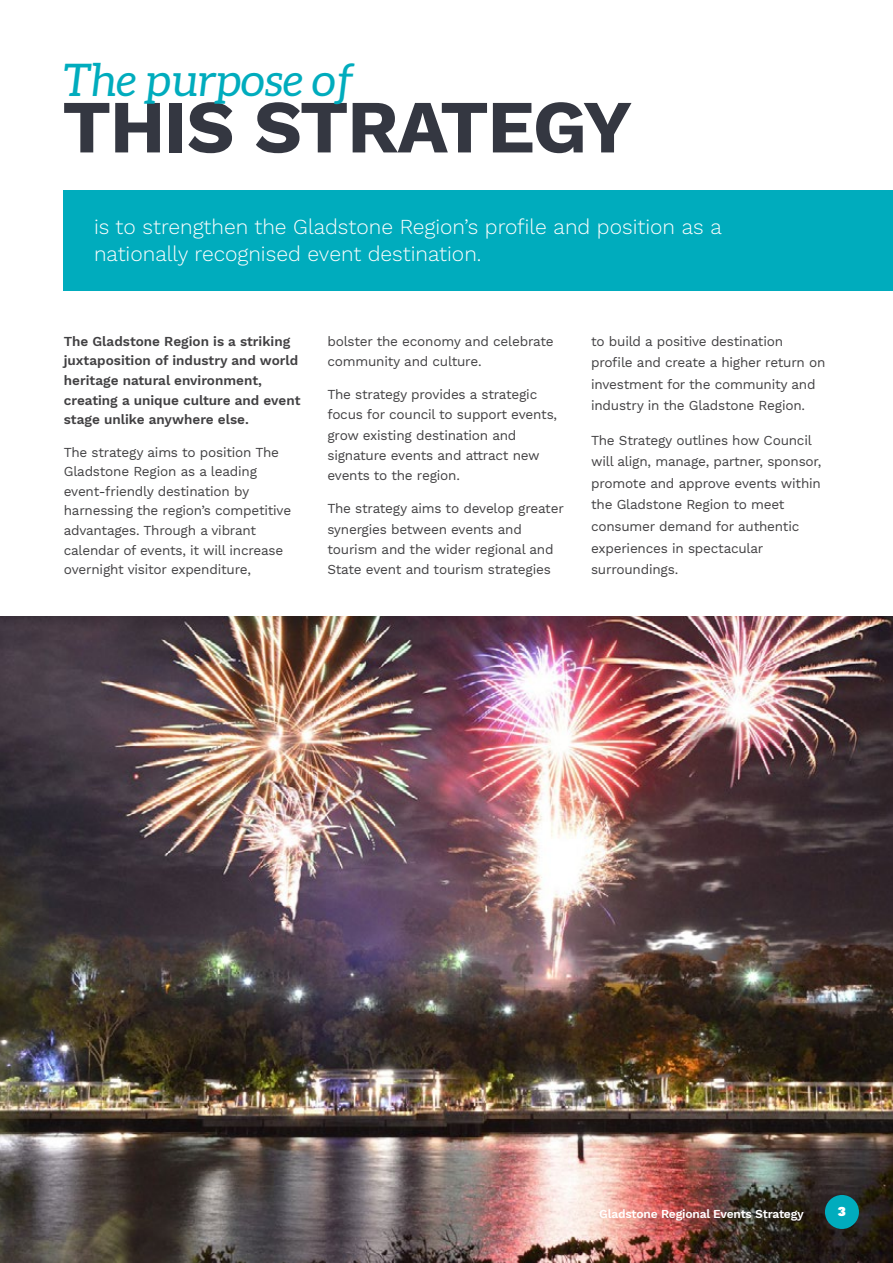
<style>
.page{position:relative;width:893px;height:1263px;background:#fff}
.page>*{position:absolute;margin:0;border:0;box-sizing:border-box;transform-origin:0 0}
.t1{font:700 75px "Work Sans";letter-spacing:-.02em;color:#343741}
.t2{font:italic 45px "Aleo";color:#00acbd}
.t3{font:300 21px/27px "Work Sans";color:#fff}
.t4{font:13.5px/21.6px "Work Sans";letter-spacing:-.015em;color:#414042}
.t5{font:600 13.5px/19.6px "Work Sans";color:#414042}
.t6{font:900 13.5px "Work Sans";color:#fff}
.t7{font:600 12px "Work Sans";letter-spacing:-.015em;color:#fff}
</style>
<div class="page">
<img style="left:0;top:617px;width:893px;height:646px">
<div style="left:64px;top:190px;width:829px;height:100px;background:#00acbd"></div>
<div style="left:825px;top:1195px;width:34px;height:34px;background:#00acbd;border-radius:50%"></div>
<h2 class="t2" style="left:64px;top:55px;width:291px">The purpose of</h2>
<h1 class="t1" style="left:62px;top:83px;width:571px">THIS STRATEGY</h1>
<h3 class="t3" style="left:94px;top:214px;width:629px">is to strengthen the Gladstone Region’s profile and position as a nationally recognised event destination.</h3>
<p class="t5" style="left:64px;top:332px;width:238px">The Gladstone Region is a striking juxtaposition of industry and world heritage natural environment, creating a unique culture and event stage unlike anywhere else.</p>
<p class="t4" style="left:64px;top:443px;width:229px;line-height:19.6px">The strategy aims to position The Gladstone Region as a leading event-friendly destination by harnessing the region’s competitive advantages. Through a vibrant calendar of events, it will increase overnight visitor expenditure,</p>
<p class="t4" style="left:327px;top:332px;width:228px;line-height:20.2px">bolster the economy and celebrate community and culture.</p>
<p class="t4" style="left:327px;top:385px;width:231px;line-height:20.2px">The strategy provides a strategic focus for council to support events, grow existing destination and signature events and attract new events to the region.</p>
<p class="t4" style="left:327px;top:499px;width:238px;line-height:20.2px">The strategy aims to develop greater synergies between events and tourism and the wider regional and State event and tourism strategies</p>
<p class="t4" style="left:591px;top:331px;width:236px">to build a positive destination profile and create a higher return on investment for the community and industry in the Gladstone Region.</p>
<p class="t4" style="left:591px;top:430px;width:232px">The Strategy outlines how Council will align, manage, partner, sponsor, promote and approve events within the Gladstone Region to meet consumer demand for authentic experiences in spectacular surroundings.</p>
<p class="t7" style="left:599px;top:1206px;width:206px">Gladstone Regional Events Strategy</p>
<p class="t6" style="left:838px;top:1204px;width:10px">3</p>
</div>
